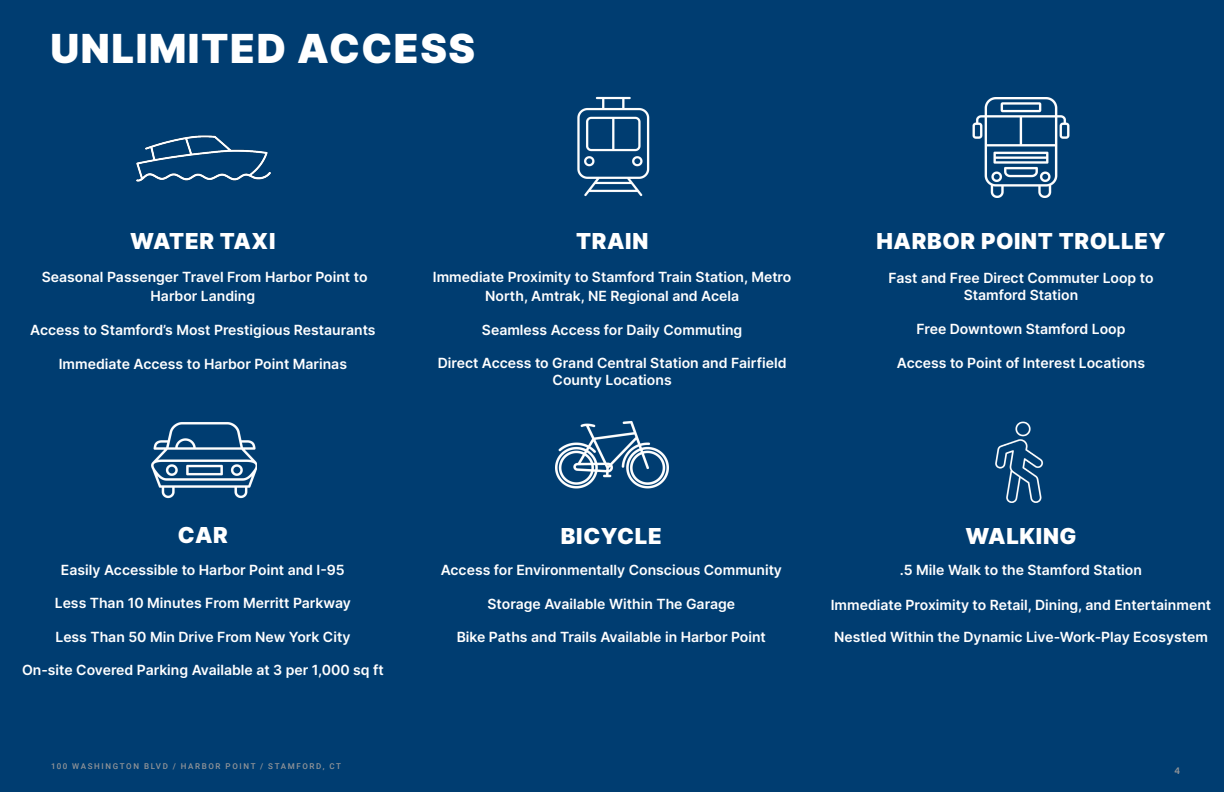
<style>
.page{position:relative;width:1224px;height:792px;background:#003d71}
.page>*{position:absolute;margin:0;border:0;box-sizing:border-box;transform-origin:0 0}
.t1{font:900 40px "Inter";letter-spacing:.04em;color:#fff}
.t2{font:900 22px "Inter";letter-spacing:.03em;color:#fff}
.t3{font:600 14px/19px "Inter";color:#fff;text-align:center}
.t4{font:600 10px "Acumin Pro";color:#939598}
.t5{font:500 8px "Roboto";letter-spacing:.205em;color:#939598}
</style>
<div class="page">
<img style="left:556px;top:420px;width:112px;height:69px">
<img style="left:995px;top:422px;width:49px;height:80px">
<img style="left:151px;top:422px;width:105px;height:77px">
<img style="left:577px;top:97px;width:73px;height:100px">
<img style="left:972px;top:98px;width:98px;height:99px">
<img style="left:136px;top:135px;width:135px;height:47px">
<p class="t1" style="left:50px;top:20px;width:426px">UNLIMITED ACCESS</p>
<p class="t2" style="left:130px;top:225px;width:147px">WATER TAXI</p>
<p class="t3" style="left:42px;top:268px;width:327px">Seasonal Passenger Travel From Harbor Point to<br>Harbor Landing</p>
<p class="t3" style="left:30px;top:320px;width:347px">Access to Stamford’s Most Prestigious Restaurants</p>
<p class="t3" style="left:59px;top:354px;width:290px">Immediate Access to Harbor Point Marinas</p>
<p class="t2" style="left:576px;top:225px;width:74px">TRAIN</p>
<p class="t3" style="left:433px;top:267px;width:360px">Immediate Proximity to Stamford Train Station, Metro<br>North, Amtrak, NE Regional and Acela</p>
<p class="t3" style="left:482px;top:320px;width:262px">Seamless Access for Daily Commuting</p>
<p class="t3" style="left:438px;top:355px;width:350px;line-height:16.8px">Direct Access to Grand Central Station and Fairfield<br>County Locations</p>
<p class="t2" style="left:876px;top:225px;width:291px">HARBOR POINT TROLLEY</p>
<p class="t3" style="left:888px;top:268px;width:267px">Fast and Free Direct Commuter Loop to</p>
<p class="t3" style="left:964px;top:285px;width:116px">Stamford Station</p>
<p class="t3" style="left:916px;top:319px;width:211px">Free Downtown Stamford Loop</p>
<p class="t3" style="left:897px;top:353px;width:250px">Access to Point of Interest Locations</p>
<p class="t2" style="left:178px;top:519px;width:51px">CAR</p>
<p class="t3" style="left:61px;top:560px;width:285px">Easily Accessible to Harbor Point and I-95</p>
<p class="t3" style="left:55px;top:593px;width:298px">Less Than 10 Minutes From Merritt Parkway</p>
<p class="t3" style="left:55px;top:627px;width:296px">Less Than 50 Min Drive From New York City</p>
<p class="t3" style="left:22px;top:660px;width:363px">On-site Covered Parking Available at 3 per 1,000 sq ft</p>
<p class="t5" style="left:51px;top:761px;width:292px">100 WASHINGTON BLVD / HARBOR POINT / STAMFORD, CT</p>
<p class="t2" style="left:561px;top:520px;width:102px">BICYCLE</p>
<p class="t3" style="left:441px;top:560px;width:343px">Access for Environmentally Conscious Community</p>
<p class="t3" style="left:488px;top:594px;width:249px">Storage Available Within The Garage</p>
<p class="t3" style="left:457px;top:627px;width:311px">Bike Paths and Trails Available in Harbor Point</p>
<p class="t2" style="left:965px;top:520px;width:113px">WALKING</p>
<p class="t3" style="left:900px;top:560px;width:244px">.5 Mile Walk to the Stamford Station</p>
<p class="t3" style="left:831px;top:595px;width:382px">Immediate Proximity to Retail, Dining, and Entertainment</p>
<p class="t3" style="left:834px;top:627px;width:375px">Nestled Within the Dynamic Live-Work-Play Ecosystem</p>
<p class="t4" style="left:1174px;top:764px;width:7px">4</p>
</div>
